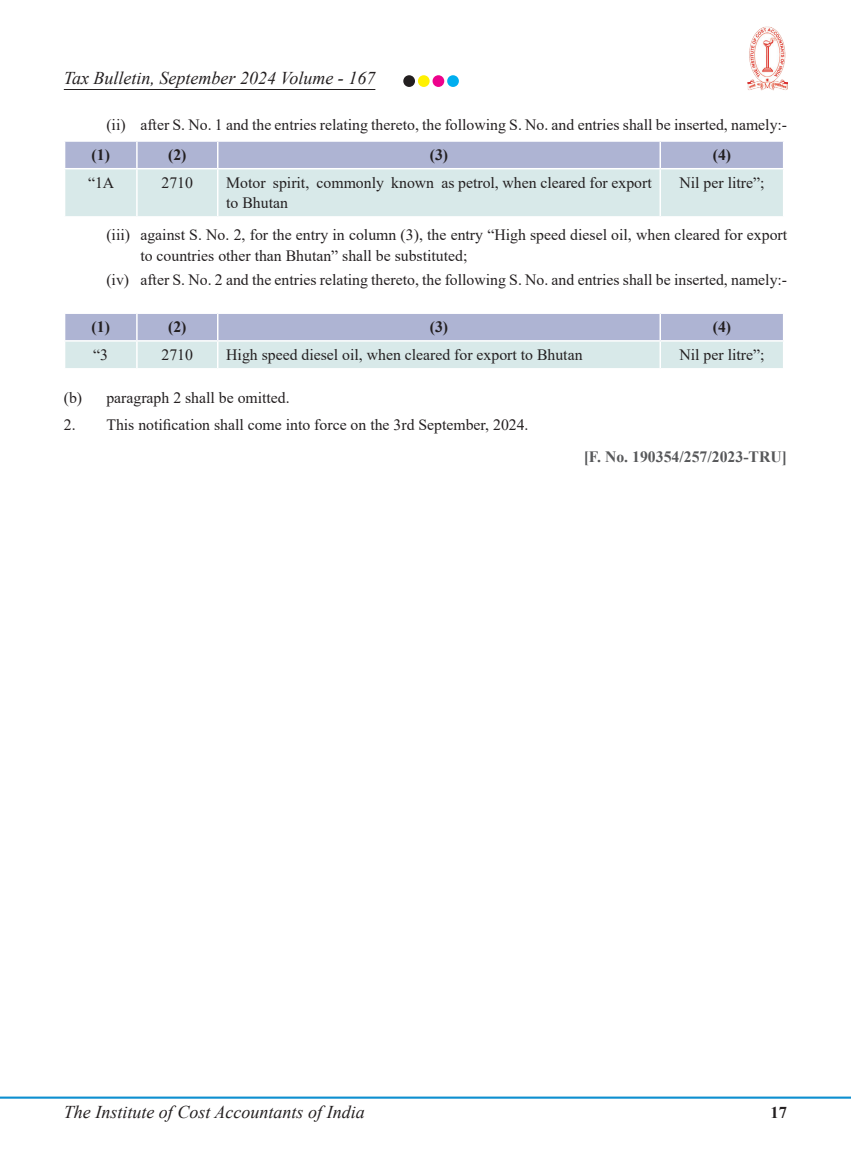
<style>
.page{position:relative;width:851px;height:1157px;background:#fff}
.page>*{position:absolute;margin:0;border:0;box-sizing:border-box;transform-origin:0 0}
.t1{font:italic 18px "Times New Roman";color:#231f20}
.t2{font:700 16.5px "Times New Roman";color:#231f20}
.Tab_Setting_2{font:15.75px/20.2px "Times New Roman";color:#231f20}
.Table_Body{font:15.75px/20.2px "Times New Roman";color:#231f20}
.Tab_Setting_1{font:15.75px "Times New Roman";color:#231f20}
.Notification_Date{font:700 15.75px "Times New Roman";color:#57585a}
.Table_Body-2{font:700 15.75px "Times New Roman";color:#231f20}
</style>
<div class="page">
<hr style="left:0;top:1096px;width:850px;height:2px;background:#0d8fd0">
<img style="left:747px;top:26px;width:40px;height:64px">
<hr style="left:64px;top:89px;width:311px;height:1px;background:#231f20">
<div style="left:403px;top:75px;width:12px;height:12px;background:#231f20;border-radius:50%"></div>
<div style="left:418px;top:75px;width:11px;height:12px;background:#fff101;border-radius:50%"></div>
<div style="left:432px;top:75px;width:12px;height:12px;background:#ed028c;border-radius:50%"></div>
<div style="left:447px;top:75px;width:12px;height:12px;background:#00aeef;border-radius:50%"></div>
<svg style="left:65px;top:141px;width:717px;height:75px;background:#c9d6e1"></svg>
<hr style="left:660px;top:140px;width:124px;height:2px;background:#fff">
<hr style="left:659px;top:142px;width:2px;height:26px;background:#fff">
<hr style="left:64px;top:168px;width:73px;height:1px;background:#fff">
<hr style="left:137px;top:168px;width:81px;height:1px;background:#fff">
<hr style="left:136px;top:169px;width:2px;height:47px;background:#fff">
<hr style="left:218px;top:168px;width:442px;height:1px;background:#fff">
<hr style="left:217px;top:169px;width:1px;height:47px;background:#fff">
<hr style="left:660px;top:168px;width:124px;height:1px;background:#fff">
<hr style="left:659px;top:169px;width:2px;height:47px;background:#fff">
<svg style="left:65px;top:313px;width:718px;height:55px;background:#c5d0df"></svg>
<hr style="left:660px;top:340px;width:124px;height:1px;background:#fff">
<hr style="left:659px;top:341px;width:2px;height:27px;background:#fff">
<hr style="left:782px;top:341px;width:2px;height:27px;background:#fff">
<p class="t1" style="left:64px;top:66px;width:313px">Tax Bulletin, September 2024 Volume - 167</p>
<p class="Tab_Setting_2" style="left:106px;top:114px;width:682px">(ii) after S. No. 1 and the entries relating thereto, the following S. No. and entries shall be inserted, namely:-</p>
<p class="Table_Body-2" style="left:91px;top:144px;width:20px">(1)</p>
<p class="Table_Body-2" style="left:168px;top:144px;width:20px">(2)</p>
<p class="Table_Body-2" style="left:430px;top:144px;width:20px">(3)</p>
<p class="Table_Body-2" style="left:712px;top:144px;width:20px">(4)</p>
<p class="Table_Body" style="left:88px;top:172px;width:28px">“1A</p>
<p class="Table_Body" style="left:161px;top:172px;width:33px">2710</p>
<p class="Table_Body" style="left:226px;top:172px;width:427px">Motor spirit, commonly known as petrol, when cleared for export to Bhutan</p>
<p class="Table_Body" style="left:679px;top:172px;width:86px">Nil per litre”;</p>
<p class="Tab_Setting_2" style="left:140px;top:224px;width:648px;text-indent:-34px">(iii) against S. No. 2, for the entry in column (3), the entry “High speed diesel oil, when cleared for export to countries other than Bhutan” shall be substituted;</p>
<p class="Tab_Setting_2" style="left:106px;top:269px;width:682px">(iv) after S. No. 2 and the entries relating thereto, the following S. No. and entries shall be inserted, namely:-</p>
<p class="Table_Body-2" style="left:91px;top:316px;width:20px">(1)</p>
<p class="Table_Body-2" style="left:168px;top:316px;width:20px">(2)</p>
<p class="Table_Body-2" style="left:430px;top:316px;width:20px">(3)</p>
<p class="Table_Body-2" style="left:712px;top:316px;width:20px">(4)</p>
<p class="Table_Body" style="left:93px;top:344px;width:16px">“3</p>
<p class="Table_Body" style="left:161px;top:344px;width:33px">2710</p>
<p class="Table_Body" style="left:226px;top:344px;width:358px">High speed diesel oil, when cleared for export to Bhutan</p>
<p class="Table_Body" style="left:679px;top:344px;width:86px">Nil per litre”;</p>
<p class="Tab_Setting_1" style="left:64px;top:386px;width:227px">(b) paragraph 2 shall be omitted.</p>
<p class="Tab_Setting_1" style="left:64px;top:413px;width:466px">2. This notification shall come into force on the 3rd September, 2024.</p>
<p class="Notification_Date" style="left:583px;top:445px;width:205px">[F. No. 190354/257/2023-TRU]</p>
<p class="t1" style="left:64px;top:1099px;width:302px">The Institute of Cost Accountants of India</p>
<p class="t2" style="left:770px;top:1100px;width:18px">17</p>
</div>
